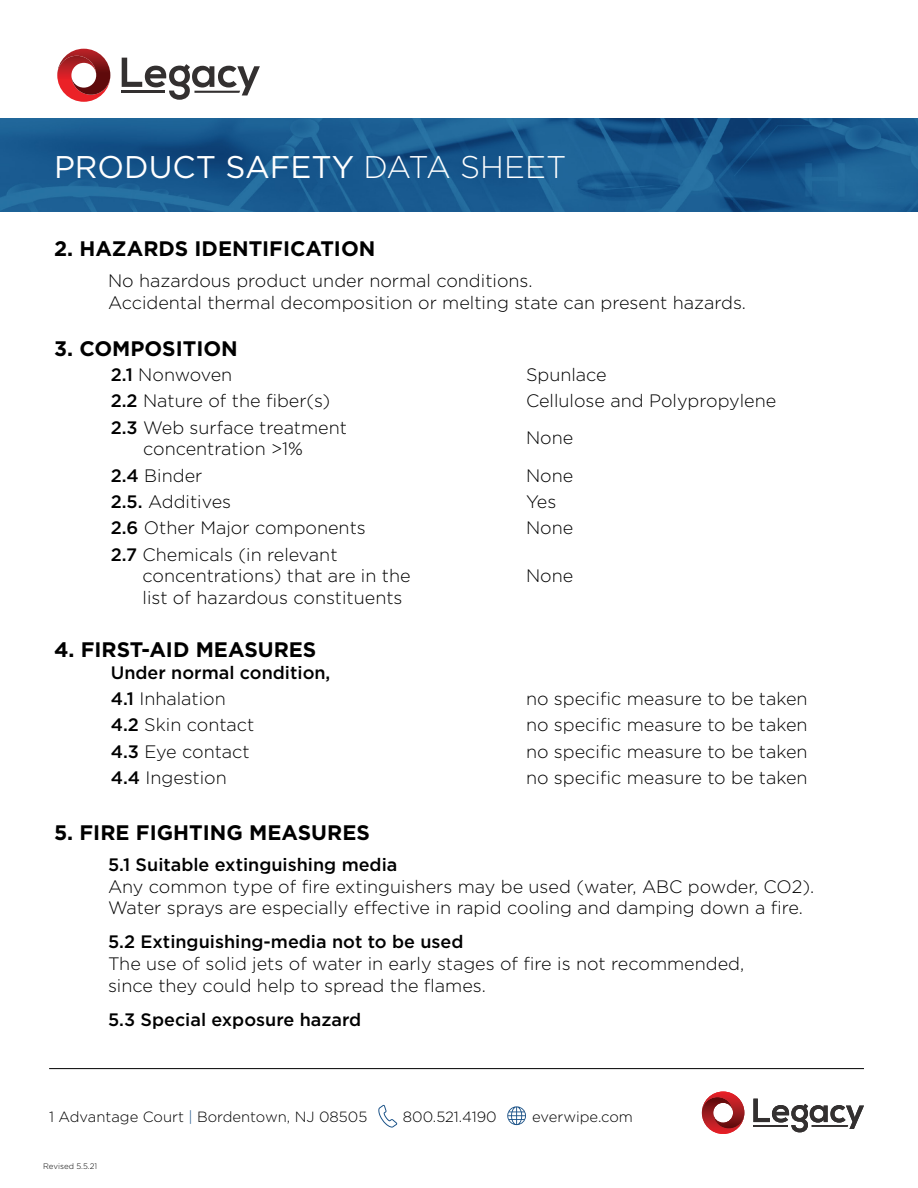
<style>
.page{position:relative;width:918px;height:1188px;background:#fff}
.page>*{position:absolute;margin:0;border:0;box-sizing:border-box;transform-origin:0 0}
.t1{font:31.35px "Gotham";color:#fff}
.t2{font:700 21px "Gotham";color:#000}
.t3{font:300 18px/21.6px "Gotham";color:#000}
.t4{font:500 18px/26.4px "Gotham";color:#000}
.t5{font:300 14.85px "Gotham";color:#000}
.t6{font:300 7.95px "Gotham";color:#000}
.s1{font-weight:300}
.s2{font-weight:500}
.s3{color:#185086}
</style>
<div class="page">
<img style="left:0;top:119px;width:918px;height:93px">
<hr style="left:49px;top:1068px;width:815px;height:1px;background:#000">
<svg style="left:122px;top:58px;width:138px;height:42px"></svg>
<svg style="left:57px;top:49px;width:53px;height:53px"></svg>
<svg style="left:753px;top:1099px;width:111px;height:33px"></svg>
<svg style="left:702px;top:1092px;width:42px;height:42px"></svg>
<svg style="left:378px;top:1105px;width:19px;height:23px"></svg>
<svg style="left:507px;top:1106px;width:19px;height:19px"></svg>
<h1 class="t1" style="left:54px;top:147px;width:514px">PRODUCT SAFETY <span class="s1">DATA SHEET</span></h1>
<p class="t2" style="left:54px;top:235px;width:323px">2. HAZARDS IDENTIFICATION</p>
<p class="t3" style="left:108px;top:270px;width:640px">No hazardous product under normal conditions.<br>Accidental thermal decomposition or melting state can present hazards.</p>
<p class="t2" style="left:54px;top:335px;width:185px">3. COMPOSITION</p>
<p class="t3" style="left:111px;top:363px;width:123px"><span class="s2">2.1</span> Nonwoven</p>
<p class="t3" style="left:526px;top:363px;width:82px">Spunlace</p>
<p class="t3" style="left:111px;top:390px;width:221px"><span class="s2">2.2</span> Nature of the fiber(s)</p>
<p class="t3" style="left:526px;top:390px;width:252px">Cellulose and Polypropylene</p>
<p class="t3" style="left:143px;top:416px;width:205px;text-indent:-32px"><span class="s2">2.3</span> Web surface treatment concentration &gt;1%</p>
<p class="t3" style="left:526px;top:427px;width:49px">None</p>
<p class="t3" style="left:111px;top:464px;width:93px"><span class="s2">2.4</span> Binder</p>
<p class="t3" style="left:526px;top:464px;width:49px">None</p>
<p class="t3" style="left:111px;top:490px;width:122px"><span class="s2">2.5.</span> Additives</p>
<p class="t3" style="left:526px;top:490px;width:32px">Yes</p>
<p class="t3" style="left:111px;top:517px;width:257px"><span class="s2">2.6</span> Other Major components</p>
<p class="t3" style="left:526px;top:517px;width:49px">None</p>
<p class="t3" style="left:143px;top:543px;width:270px;text-indent:-32px"><span class="s2">2.7</span> Chemicals (in relevant concentrations) that are in the list of hazardous constituents</p>
<p class="t3" style="left:526px;top:565px;width:49px">None</p>
<p class="t2" style="left:54px;top:635px;width:264px">4. FIRST-AID MEASURES</p>
<p class="t4" style="left:111px;top:659px;width:221px">Under normal condition,<br>4.1 <span class="s1">Inhalation</span></p>
<p class="t3" style="left:526px;top:687px;width:283px">no specific measure to be taken</p>
<p class="t3" style="left:111px;top:714px;width:145px"><span class="s2">4.2</span> Skin contact</p>
<p class="t3" style="left:526px;top:714px;width:283px">no specific measure to be taken</p>
<p class="t3" style="left:111px;top:740px;width:141px"><span class="s2">4.3</span> Eye contact</p>
<p class="t3" style="left:526px;top:740px;width:283px">no specific measure to be taken</p>
<p class="t3" style="left:111px;top:767px;width:118px"><span class="s2">4.4</span> Ingestion</p>
<p class="t3" style="left:526px;top:767px;width:283px">no specific measure to be taken</p>
<p class="t2" style="left:54px;top:819px;width:317px">5. FIRE FIGHTING MEASURES</p>
<p class="t4" style="left:108px;top:851px;width:291px">5.1 Suitable extinguishing media</p>
<p class="t3" style="left:108px;top:875px;width:708px">Any common type of fire extinguishers may be used (water, ABC powder, CO2).<br>Water sprays are especially effective in rapid cooling and damping down a fire.</p>
<p class="t4" style="left:108px;top:929px;width:357px">5.2 Extinguishing-media not to be used</p>
<p class="t3" style="left:108px;top:952px;width:638px">The use of solid jets of water in early stages of fire is not recommended, since they could help to spread the flames.</p>
<p class="t4" style="left:108px;top:1006px;width:255px">5.3 Special exposure hazard</p>
<p class="t5" style="left:49px;top:1107px;width:320px">1 Advantage Court <span class="s3">|</span> Bordentown, NJ 08505</p>
<p class="t5" style="left:403px;top:1107px;width:95px">800.521.4190</p>
<p class="t5" style="left:532px;top:1107px;width:102px">everwipe.com</p>
<p class="t6" style="left:43px;top:1161px;width:56px">Revised 5.5.21</p>
</div>
